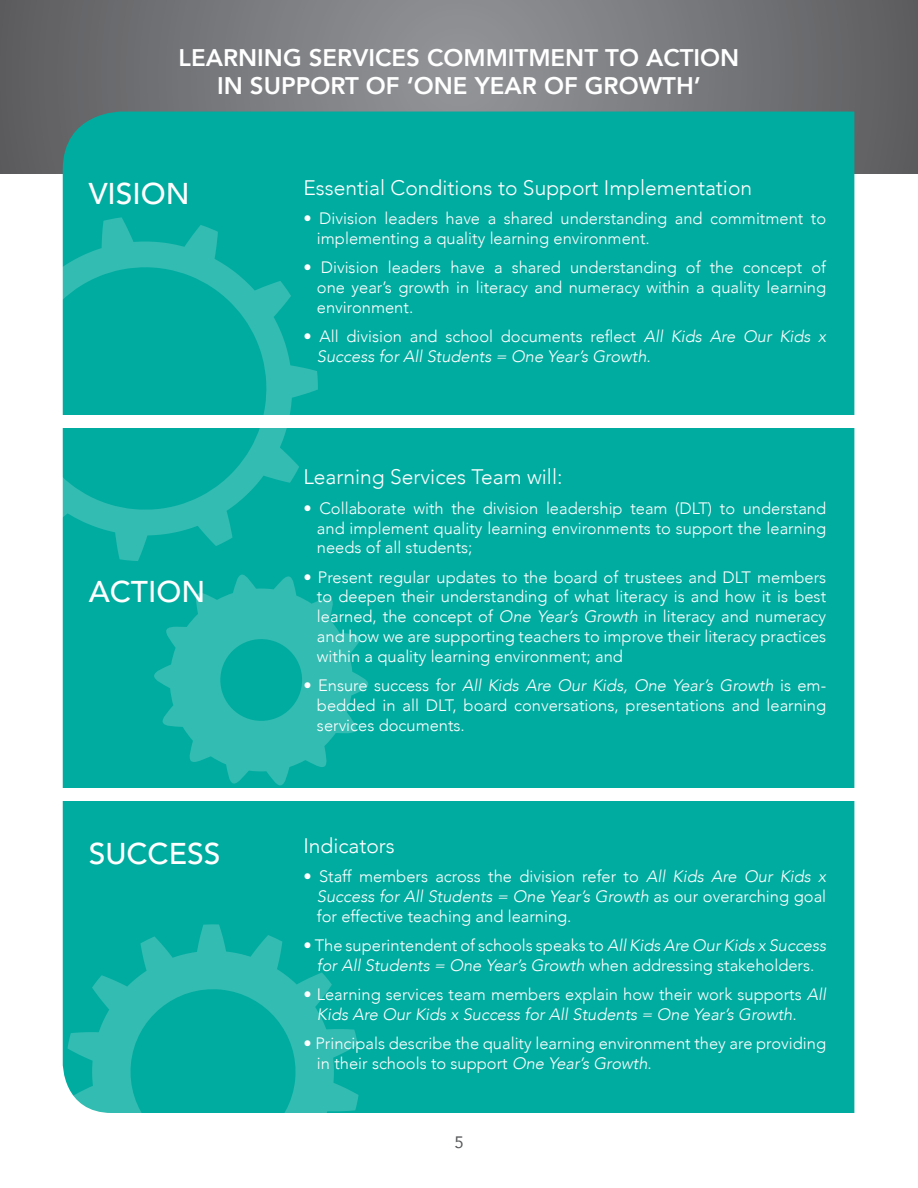
<style>
.page{position:relative;width:918px;height:1188px;background:#fff}
.page>*{position:absolute;margin:0;border:0;box-sizing:border-box;transform-origin:0 0}
.Body_-_Justified{font:500 30px "Avenir";color:#fff}
.CAP_Titles_-_21pt{font:800 24px/28.8px "Avenir";color:#fff;text-align:center}
.Body_-_Justified-2{font:300 21px "Avenir";color:#fff}
.bullets_-_white_11{font:300 21px "Avenir";color:#fff}
.bullets_-_white_11-2{font:300 16.5px/19.8px "Avenir";color:#fff;text-align:justify}
.Body_-_Justified-3{font:300 16.5px/19.8px "Avenir";color:#fff}
.Body_-_Justified-4{font:italic 300 16.5px/19.8px "Avenir";color:#fff}
.Body_-_Justified-5{font:16.5px "Avenir";color:#57585a}
.s1{font-style:normal}
.s2{font-style:italic}
</style>
<div class="page">
<svg style="left:0;top:0;width:918px;height:174px;background:#75777a"></svg>
<div style="left:63px;top:112px;width:791px;height:1001px;background:#00aca0"></div>
<div style="left:44px;top:788px;width:825px;height:13px;background:#fff"></div>
<div style="left:44px;top:416px;width:825px;height:12px;background:#fff"></div>
<svg style="left:62px;top:217px;width:256px;height:344px;background:#16b3a8"></svg>
<svg style="left:67px;top:924px;width:292px;height:189px;background:#14b2a7"></svg>
<svg style="left:154px;top:575px;width:214px;height:210px;background:#1ab4a9"></svg>
<p class="CAP_Titles_-_21pt" style="left:179px;top:41px;width:562px">LEARNING SERVICES COMMITMENT TO ACTION<br>IN SUPPORT OF ‘ONE YEAR OF GROWTH’</p>
<p class="Body_-_Justified" style="left:89px;top:168px;width:103px">VISION</p>
<p class="Body_-_Justified-2" style="left:303px;top:175px;width:450px">Essential Conditions to Support Implementation</p>
<p class="Body_-_Justified-3" style="left:317px;top:209px;width:511px;text-indent:-14px">• Division leaders have a shared understanding and commitment to implementing a quality learning environment.</p>
<p class="bullets_-_white_11-2" style="left:317px;top:258px;width:511px;text-indent:-14px">• Division leaders have a shared understanding of the concept of one year’s growth in literacy and numeracy within a quality learning environment.</p>
<p class="Body_-_Justified-4" style="left:317px;top:327px;width:511px;text-indent:-14px"><span class="s1">• All division and school documents reflect</span> All Kids Are Our Kids x<br>Success for All Students = One Year’s Growth.</p>
<p class="Body_-_Justified" style="left:89px;top:566px;width:118px">ACTION</p>
<p class="Body_-_Justified" style="left:89px;top:828px;width:133px">SUCCESS</p>
<p class="bullets_-_white_11" style="left:303px;top:465px;width:261px">Learning Services Team will:</p>
<p class="bullets_-_white_11-2" style="left:317px;top:498px;width:511px;text-indent:-14px">• Collaborate with the division leadership team (DLT) to understand and implement quality learning environments to support the learning needs of all students;</p>
<p class="bullets_-_white_11-2" style="left:317px;top:567px;width:511px;text-indent:-14px">• Present regular updates to the board of trustees and DLT members to deepen their understanding of what literacy is and how it is best learned, the concept of <span class="s2">One Year’s Growth</span> in literacy and numeracy and how we are supporting teachers to improve their literacy practices within a quality learning environment; and</p>
<p class="bullets_-_white_11-2" style="left:317px;top:676px;width:511px;text-indent:-14px">• Ensure success for <span class="s2">All Kids Are Our Kids, One Year’s Growth</span> is em&shy;bedded in all DLT, board conversations, presentations and learning services documents.</p>
<p class="bullets_-_white_11" style="left:303px;top:834px;width:93px">Indicators</p>
<p class="bullets_-_white_11-2" style="left:317px;top:867px;width:511px;text-indent:-14px">• Staff members across the division refer to <span class="s2">All Kids Are Our Kids x Success for All Students = One Year’s Growth</span> as our overarching goal for effective teaching and learning.</p>
<p class="bullets_-_white_11-2" style="left:303px;top:936px;width:524px;text-align:center">• The superintendent of schools speaks to <span class="s2">All Kids Are Our Kids x Success for All Students = One Year’s Growth</span> when addressing stakeholders.</p>
<p class="bullets_-_white_11-2" style="left:317px;top:985px;width:511px;text-indent:-13px">• Learning services team members explain how their work supports <span class="s2">All<br>Kids Are Our Kids x Success for All Students = One Year’s Growth</span>.</p>
<p class="bullets_-_white_11-2" style="left:317px;top:1034px;width:511px;text-indent:-14px">• Principals describe the quality learning environment they are providing in their schools to support <span class="s2">One Year’s Growth</span>.</p>
<p class="Body_-_Justified-5" style="left:454px;top:1129px;width:11px">5</p>
</div>
